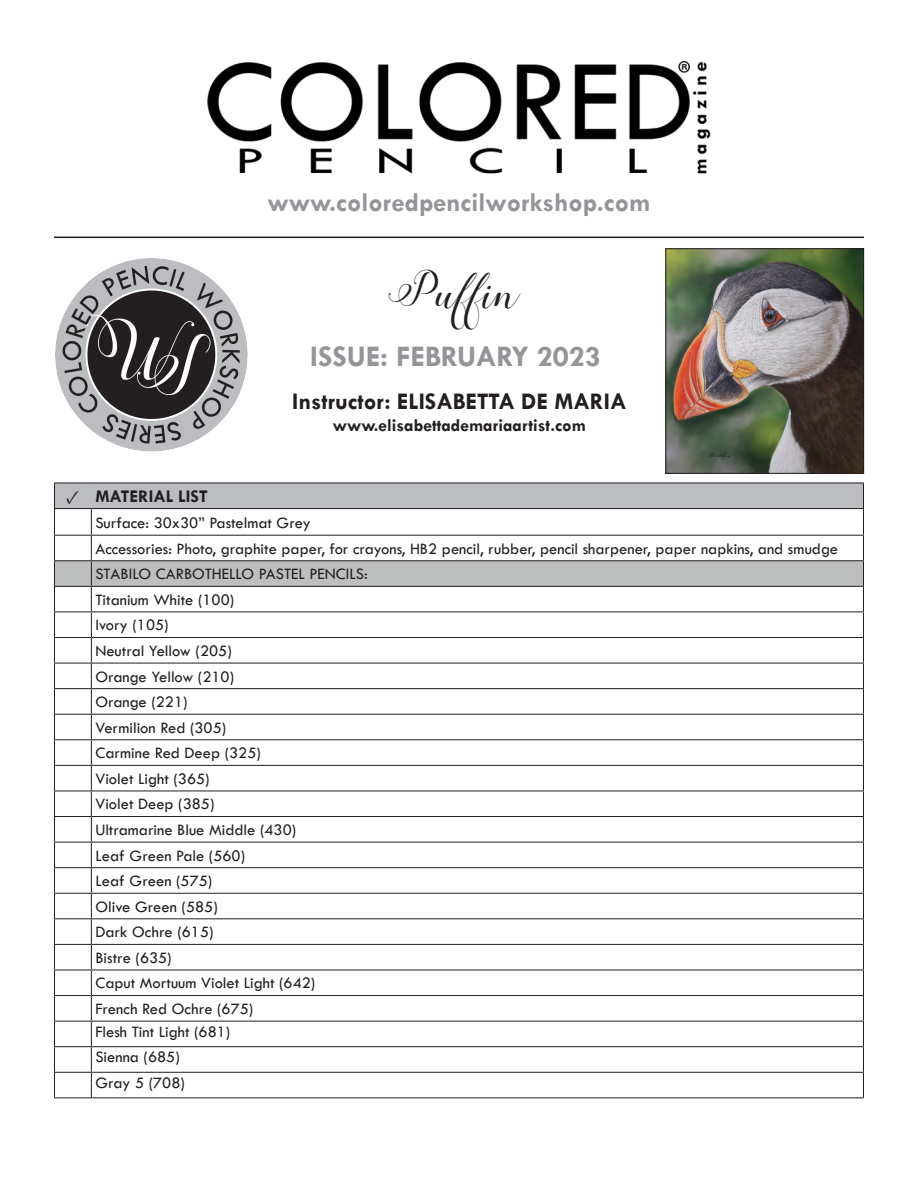
<style>
.page{position:relative;width:918px;height:1188px;background:#fff}
.page>*{position:absolute;margin:0;border:0;box-sizing:border-box;transform-origin:0 0}
.t1{font:44.55px "Stylish Calligraphy Demo";color:#231f20}
.t2{font:700 30.15px "Tw Cen";color:#939598}
.t3{font:700 27px "Tw Cen";color:#939598}
.t4{font:700 24px "Tw Cen";color:#231f20}
.t5{font:700 19.5px "Minion Pro";color:#231f20}
.t6{font:700 18px "Tw Cen";color:#231f20}
.t7{font:500 16.5px "Tw Cen";color:#231f20}
</style>
<div class="page">
<img style="left:207px;top:61px;width:504px;height:113px">
<img style="left:55px;top:258px;width:193px;height:194px">
<hr style="left:54px;top:237px;width:810px;height:1px;background:#231f20">
<img style="left:667px;top:250px;width:195px;height:222px">
<div style="left:665px;top:248px;width:199px;height:226px;border:1px solid #231f20"></div>
<hr style="left:54px;top:1097px;width:37px;height:1px;background:#231f20">
<hr style="left:91px;top:1097px;width:773px;height:1px;background:#231f20">
<hr style="left:54px;top:482px;width:37px;height:1px;background:#231f20">
<hr style="left:91px;top:482px;width:773px;height:1px;background:#231f20">
<svg style="left:54px;top:483px;width:810px;height:614px"></svg>
<hr style="left:54px;top:508px;width:37px;height:1px;background:#231f20">
<hr style="left:91px;top:508px;width:773px;height:1px;background:#231f20">
<p class="t3" style="left:267px;top:186px;width:385px">www.coloredpencilworkshop.com</p>
<p class="t1" style="left:389px;top:265px;width:132px">Puffin</p>
<p class="t2" style="left:310px;top:339px;width:292px">ISSUE: FEBRUARY 2023</p>
<p class="t4" style="left:292px;top:387px;width:336px">Instructor: ELISABETTA DE MARIA</p>
<p class="t6" style="left:333px;top:414px;width:255px">www.elisabettademariaartist.com</p>
<p class="t5" style="left:66px;top:483px;width:15px">✓</p>
<p class="t6" style="left:95px;top:485px;width:114px">MATERIAL LIST</p>
<p class="t7" style="left:95px;top:512px;width:217px">Surface: 30x30” Pastelmat Grey</p>
<p class="t7" style="left:95px;top:539px;width:744px">Accessories: Photo, graphite paper, for crayons, HB2 pencil, rubber, pencil sharpener, paper napkins, and smudge</p>
<p class="t7" style="left:95px;top:564px;width:274px">STABILO CARBOTHELLO PASTEL PENCILS:</p>
<p class="t7" style="left:95px;top:590px;width:140px">Titanium White (100)</p>
<p class="t7" style="left:95px;top:615px;width:75px">Ivory (105)</p>
<p class="t7" style="left:95px;top:641px;width:138px">Neutral Yellow (205)</p>
<p class="t7" style="left:95px;top:666px;width:140px">Orange Yellow (210)</p>
<p class="t7" style="left:95px;top:692px;width:94px">Orange (221)</p>
<p class="t7" style="left:95px;top:718px;width:132px">Vermilion Red (305)</p>
<p class="t7" style="left:95px;top:743px;width:167px">Carmine Red Deep (325)</p>
<p class="t7" style="left:95px;top:769px;width:116px">Violet Light (365)</p>
<p class="t7" style="left:95px;top:794px;width:121px">Violet Deep (385)</p>
<p class="t7" style="left:95px;top:820px;width:202px">Ultramarine Blue Middle (430)</p>
<p class="t7" style="left:95px;top:845px;width:151px">Leaf Green Pale (560)</p>
<p class="t7" style="left:95px;top:871px;width:119px">Leaf Green (575)</p>
<p class="t7" style="left:95px;top:897px;width:124px">Olive Green (585)</p>
<p class="t7" style="left:95px;top:922px;width:120px">Dark Ochre (615)</p>
<p class="t7" style="left:95px;top:948px;width:78px">Bistre (635)</p>
<p class="t7" style="left:95px;top:973px;width:222px">Caput Mortuum Violet Light (642)</p>
<p class="t7" style="left:95px;top:999px;width:160px">French Red Ochre (675)</p>
<p class="t7" style="left:95px;top:1021px;width:137px">Flesh Tint Light (681)</p>
<p class="t7" style="left:95px;top:1047px;width:86px">Sienna (685)</p>
<p class="t7" style="left:95px;top:1073px;width:91px">Gray 5 (708)</p>
</div>
